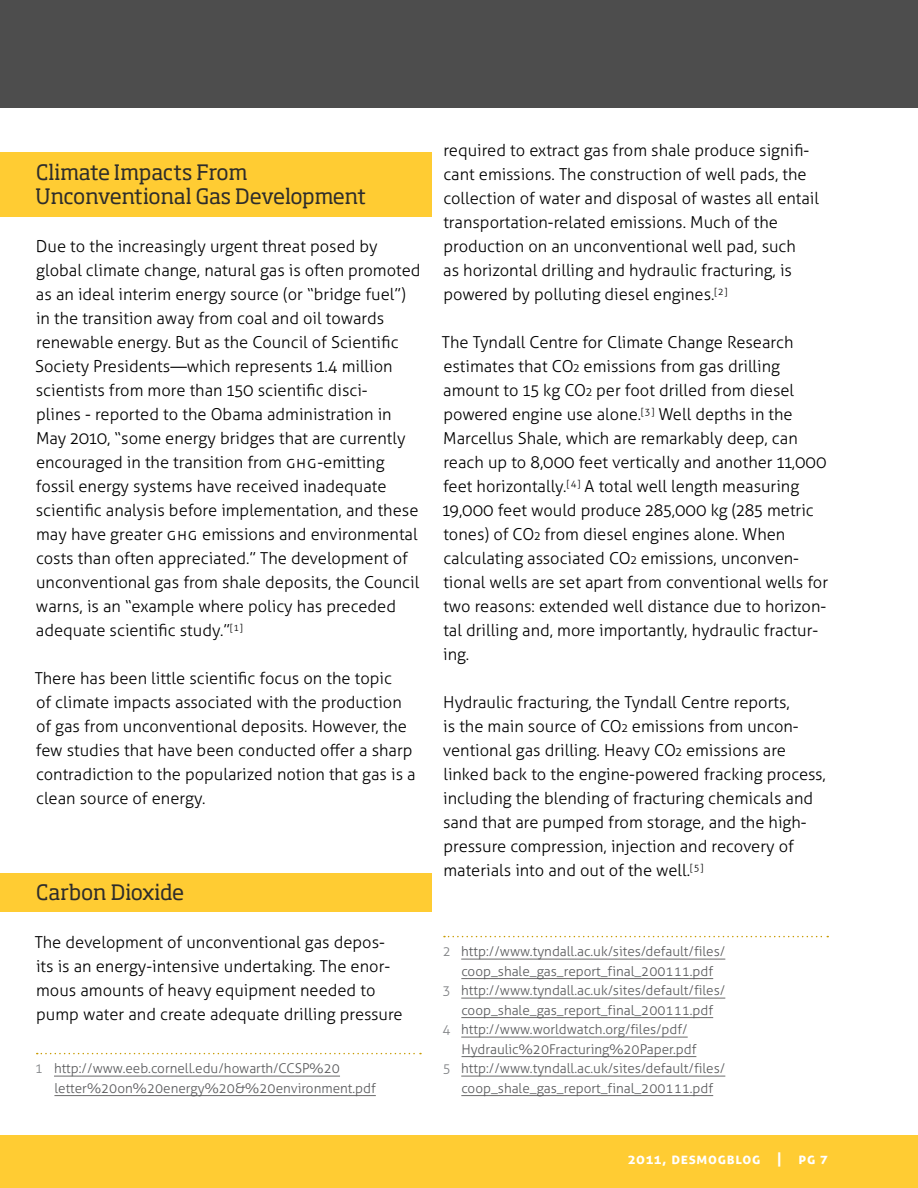
<style>
.page{position:relative;width:918px;height:1188px;background:#fff}
.page>*{position:absolute;margin:0;border:0;box-sizing:border-box;transform-origin:0 0}
.Header__Minor{font:21px/24px "Soho Std";letter-spacing:-.005em;color:#2d2c2b}
.Footnote_Text{font:300 16.5px/24px "Aller";color:#000}
.t1{font:700 15px "Aller";color:#fff}
.Footnote_Text-2{font:300 13.5px/19.5px "Aller";color:#58595b;text-align:center}
.s1{color:#808285}
.s2{font-size:12px}
</style>
<div class="page">
<div style="left:0;top:1136px;width:918px;height:52px;background:#fc3"></div>
<div style="left:0;top:0;width:918px;height:108px;background:#4d4d4d"></div>
<div style="left:0;top:152px;width:432px;height:65px;background:#fc3"></div>
<div style="left:0;top:873px;width:432px;height:38px;background:#fc3"></div>
<svg style="left:444px;top:936px;width:384px;height:1px"></svg>
<hr style="left:461px;top:959px;width:264px;height:1px;background:#696969">
<hr style="left:461px;top:978px;width:252px;height:1px;background:#696969">
<hr style="left:461px;top:998px;width:264px;height:1px;background:#696969">
<hr style="left:461px;top:1017px;width:252px;height:1px;background:#696969">
<hr style="left:461px;top:1037px;width:227px;height:1px;background:#696969">
<hr style="left:462px;top:1056px;width:234px;height:1px;background:#696969">
<hr style="left:461px;top:1076px;width:264px;height:1px;background:#696969">
<hr style="left:461px;top:1095px;width:252px;height:1px;background:#696969">
<svg style="left:37px;top:1053px;width:384px;height:1px"></svg>
<hr style="left:54px;top:1076px;width:286px;height:1px;background:#696969">
<hr style="left:54px;top:1095px;width:322px;height:1px;background:#696969">
<p class="Header__Minor" style="left:35px;top:160px;width:332px">Climate Impacts From<br>Unconventional Gas Development</p>
<p class="Footnote_Text" style="left:35px;top:234px;width:387px">Due to the increasingly urgent threat posed by global climate change, natural gas is often promoted as an ideal interim energy source (or “bridge fuel”) in the transition away from coal and oil towards renewable energy. But as the Council of Scientific Society Presidents—which represents 1.4 million scientists from more than 150 scientific disci-<br>plines - reported to the Obama administration in May 2010, “some energy bridges that are currently encouraged in the transition from GHG-emitting fossil energy systems have received inadequate scientific analysis before implementation, and these may have greater GHG emissions and environmental costs than often appreciated.” The development of unconventional gas from shale deposits, the Council warns, is an “example where policy has preceded adequate scientific study.”<sup>[</sup> <sup>1</sup> <sup>]</sup></p>
<p class="Footnote_Text" style="left:35px;top:666px;width:383px">There has been little scientific focus on the topic<br>of climate impacts associated with the production of gas from unconventional deposits. However, the few studies that have been conducted offer a sharp contradiction to the popularized notion that gas is a clean source of energy.</p>
<p class="Header__Minor" style="left:36px;top:880px;width:149px">Carbon Dioxide</p>
<p class="Footnote_Text" style="left:35px;top:930px;width:370px">The development of unconventional gas depos&shy;its is an energy-intensive undertaking. The enor&shy;mous amounts of heavy equipment needed to pump water and create adequate drilling pressure</p>
<p class="Footnote_Text-2" style="left:54px;top:1059px;width:323px;text-align:left;text-indent:-19px"><span class="s1">1</span> http://www.eeb.cornell.edu/howarth/CCSP%20 letter%20on%20energy%20&amp;%20environment.pdf</p>
<p class="Footnote_Text" style="left:443px;top:138px;width:377px">required to extract gas from shale produce signifi&shy;cant emissions. The construction of well pads, the collection of water and disposal of wastes all entail transportation-related emissions. Much of the production on an unconventional well pad, such<br>as horizontal drilling and hydraulic fracturing, is powered by polluting diesel engines.<sup>[</sup> <sup>2</sup> <sup>]</sup></p>
<p class="Footnote_Text" style="left:442px;top:330px;width:388px">The Tyndall Centre for Climate Change Research estimates that CO<span class="s2">2</span> emissions from gas drilling amount to 15 kg CO<span class="s2">2</span> per foot drilled from diesel powered engine use alone.<sup>[3]</sup> Well depths in the Marcellus Shale, which are remarkably deep, can reach up to 8,000 feet vertically and another 11,000 feet horizontally.<sup>[4]</sup> A total well length measuring 19,000 feet would produce 285,000 kg (285 metric tones) of CO<span class="s2">2</span> from diesel engines alone. When calculating associated CO<span class="s2">2</span> emissions, unconven&shy;tional wells are set apart from conventional wells for two reasons: extended well distance due to horizon&shy;tal drilling and, more importantly, hydraulic fractur&shy;ing.</p>
<p class="Footnote_Text" style="left:443px;top:690px;width:385px">Hydraulic fracturing, the Tyndall Centre reports,<br>is the main source of CO<span class="s2">2</span> emissions from uncon&shy;ventional gas drilling. Heavy CO<span class="s2">2</span> emissions are linked back to the engine-powered fracking process, including the blending of fracturing chemicals and sand that are pumped from storage, and the high&shy;pressure compression, injection and recovery of materials into and out of the well.<sup>[5]</sup></p>
<p class="Footnote_Text-2" style="left:443px;top:942px;width:283px"><span class="s1">2</span> http://www.tyndall.ac.uk/sites/default/files/ coop_shale_gas_report_final_200111.pdf</p>
<p class="Footnote_Text-2" style="left:443px;top:981px;width:284px"><span class="s1">3</span> http://www.tyndall.ac.uk/sites/default/files/ coop_shale_gas_report_final_200111.pdf</p>
<p class="Footnote_Text-2" style="left:462px;top:1020px;width:236px;text-align:left;text-indent:-19px"><span class="s1">4</span> http://www.worldwatch.org/files/pdf/<br>Hydraulic%20Fracturing%20Paper.pdf</p>
<p class="Footnote_Text-2" style="left:443px;top:1059px;width:284px"><span class="s1">5</span> http://www.tyndall.ac.uk/sites/default/files/ coop_shale_gas_report_final_200111.pdf</p>
<p class="t1" style="left:628px;top:1149px;width:201px">2011, DESMOGBLOG | PG 7</p>
</div>
